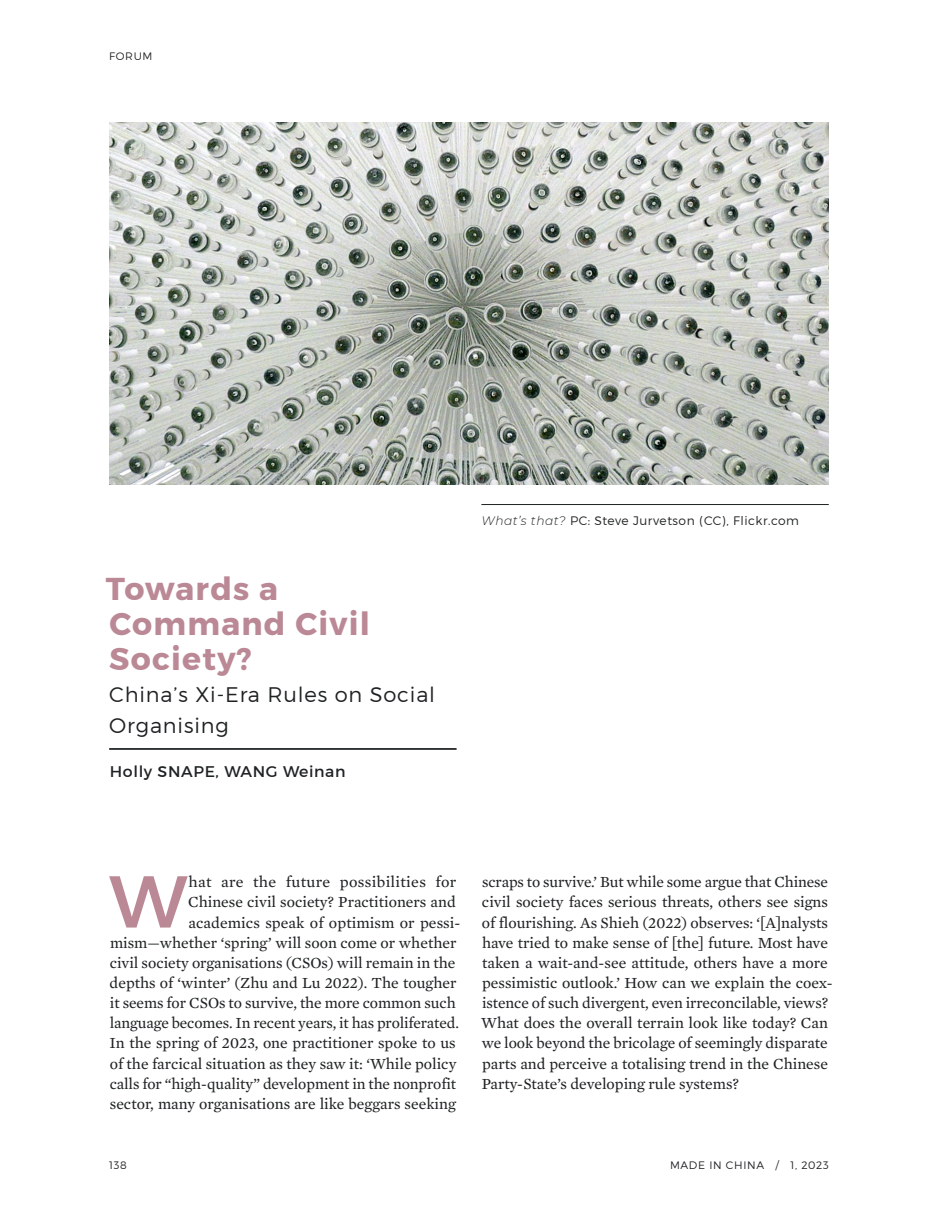
<style>
.page{position:relative;width:938px;height:1221px;background:#fff}
.page>*{position:absolute;margin:0;border:0;box-sizing:border-box;transform-origin:0 0}
.Article_First_Paragraph{font:500 73.33px "Montserrat";color:#bb8896}
.Article_Title{font:700 31.5px/35px "Montserrat";letter-spacing:.04em;color:#bb8896}
.Article_Title-2{font:300 21px/31.5px "Montserrat";letter-spacing:.04em;color:#1f2223}
.Article_First_Paragraph-2{font:15.75px/20.1px "Mercury Text G2";color:#1f2223}
.Article_First_Paragraph-3{font:15.75px "Mercury Text G2";letter-spacing:.02em;color:#1f2223}
.Article_Author{font:15.75px "Montserrat";letter-spacing:.04em;color:#1f2223}
.t1{font:300 12.25px "Montserrat";letter-spacing:.04em;color:#1f2223}
.t2{font:300 10.85px "Montserrat";letter-spacing:.06em;color:#1f2223}
.s1{font-style:italic}
</style>
<div class="page">
<hr style="left:109px;top:748px;width:347px;height:1px;background:#1f2223">
<img style="left:109px;top:122px;width:719px;height:362px">
<hr style="left:481px;top:504px;width:347px;height:1px;background:#1f2223">
<p class="t2" style="left:109px;top:50px;width:45px">FORUM</p>
<p class="Article_Title" style="left:106px;top:572px;width:265px">Towards a<br>Command Civil<br>Society?</p>
<p class="Article_Title-2" style="left:109px;top:678px;width:327px">China’s Xi-Era Rules on Social<br>Organising</p>
<p class="Article_Author" style="left:110px;top:762px;width:237px">Holly SNAPE, WANG Weinan</p>
<p class="t1" style="left:481px;top:513px;width:319px"><span class="s1">What’s that?</span> PC: Steve Jurvetson (CC), Flickr.com</p>
<p class="Article_First_Paragraph" style="left:109px;top:844px;width:80px">W</p>
<p class="Article_First_Paragraph-3" style="left:189px;top:872px;width:269px">hat are the future possibilities for</p>
<p class="Article_First_Paragraph-2" style="left:188px;top:892px;width:269px">Chinese civil society? Practitioners and</p>
<p class="Article_First_Paragraph-2" style="left:188px;top:912px;width:273px">academics speak of optimism or pessi-</p>
<p class="Article_First_Paragraph-2" style="left:110px;top:932px;width:348px">mism—whether ‘spring’ will soon come or whether</p>
<p class="Article_First_Paragraph-2" style="left:110px;top:952px;width:347px">civil society organisations (CSOs) will remain in the</p>
<p class="Article_First_Paragraph-2" style="left:110px;top:972px;width:348px">depths of ‘winter’ (Zhu and Lu 2022). The tougher</p>
<p class="Article_First_Paragraph-2" style="left:110px;top:992px;width:347px">it seems for CSOs to survive, the more common such</p>
<p class="Article_First_Paragraph-2" style="left:110px;top:1012px;width:350px">language becomes. In recent years, it has proliferated.</p>
<p class="Article_First_Paragraph-2" style="left:109px;top:1033px;width:348px">In the spring of 2023, one practitioner spoke to us</p>
<p class="Article_First_Paragraph-2" style="left:110px;top:1053px;width:348px">of the farcical situation as they saw it: ‘While policy</p>
<p class="Article_First_Paragraph-2" style="left:110px;top:1073px;width:348px">calls for “high-quality” development in the nonprofit</p>
<p class="Article_First_Paragraph-2" style="left:110px;top:1093px;width:347px">sector, many organisations are like beggars seeking</p>
<p class="t2" style="left:109px;top:1158px;width:19px">138</p>
<p class="Article_First_Paragraph-2" style="left:481px;top:872px;width:353px">scraps to survive.’ But while some argue that Chinese civil society faces serious threats, others see signs of flourishing. As Shieh (2022) observes: ‘[A]nalysts have tried to make sense of [the] future. Most have taken a wait-and-see attitude, others have a more pessimistic outlook.’ How can we explain the coex&shy;istence of such divergent, even irreconcilable, views?<br>What does the overall terrain look like today? Can we look beyond the bricolage of seemingly disparate parts and perceive a totalising trend in the Chinese Party-State’s developing rule systems?</p>
<p class="t2" style="left:670px;top:1158px;width:160px">MADE IN CHINA / 1, 2023</p>
</div>
